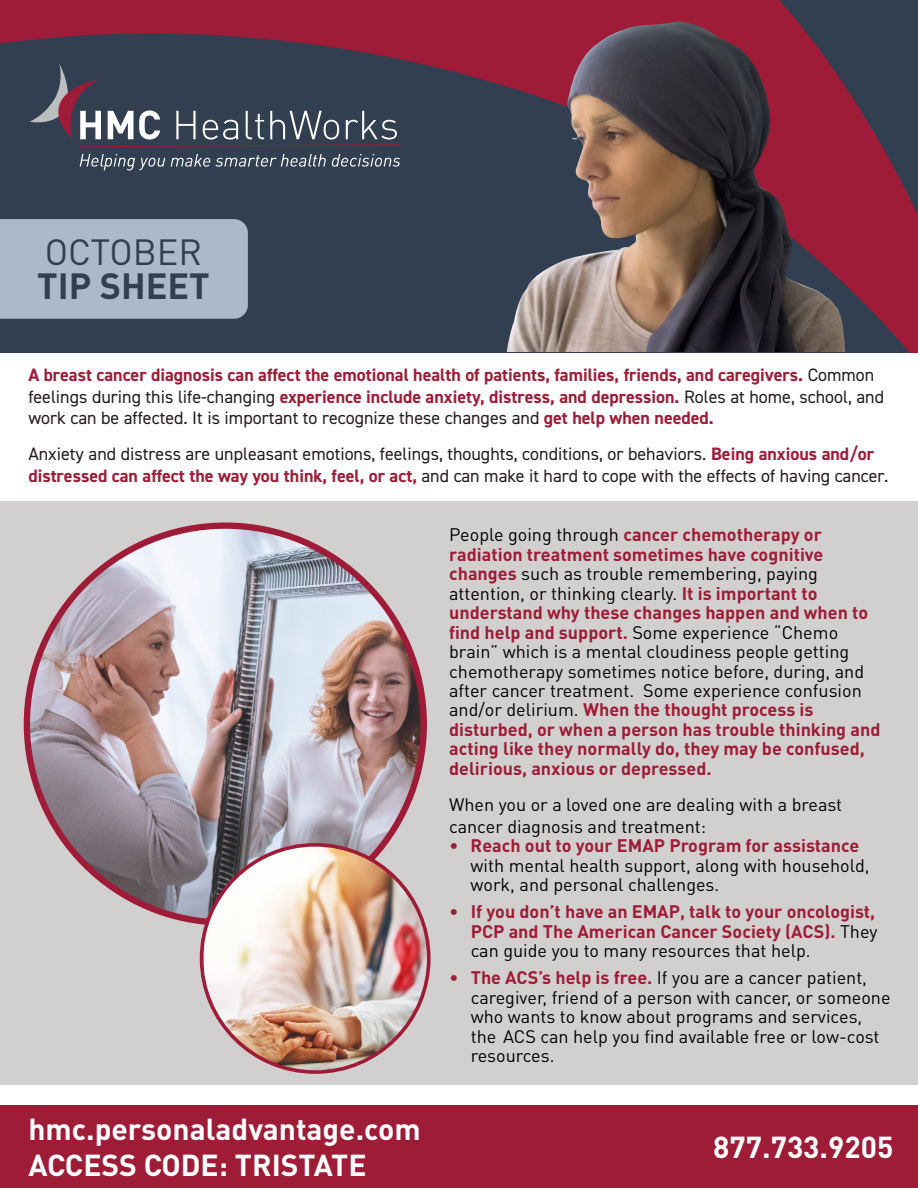
<style>
.page{position:relative;width:918px;height:1188px;background:#fff}
.page>*{position:absolute;margin:0;border:0;box-sizing:border-box;transform-origin:0 0}
.t1{font:700 36px "DIN Pro";color:#323f51}
.t2{font:36px "DIN Pro";color:#323f51}
.t3{font:700 30px/36px "DIN Pro";color:#fff}
.t4{font:700 18px/19.5px "DIN Pro";color:#9e1c37}
.t5{font:18px/19.5px "DIN Pro";color:#000}
.t6{font:700 18px/21.6px "DIN2014";color:#9e1c37}
.t7{font:18px/21.6px "DIN2014";color:#231f20}
.s1{font-weight:400;color:#231f20}
.s2{font-weight:700;color:#9e1c37}
.s3{font-weight:400;color:#000}
.s4{color:#9e1c37}
.s5{font-weight:400}
</style>
<div class="page">
<div style="left:0;top:501px;width:918px;height:584px;background:#d2d0cf"></div>
<svg style="left:0;top:0;width:918px;height:352px;background:#4f3a4e"></svg>
<div style="left:0;top:219px;width:248px;height:100px;background:#adb9ca"></div>
<div style="left:0;top:1105px;width:918px;height:83px;background:#9f1c37"></div>
<img style="left:27px;top:529px;width:397px;height:394px">
<img style="left:202px;top:845px;width:224px;height:227px">
<img style="left:507px;top:22px;width:338px;height:330px">
<h1 class="t2" style="left:45px;top:227px;width:159px">OCTOBER</h1>
<h1 class="t1" style="left:37px;top:262px;width:174px">TIP SHEET</h1>
<p class="t6" style="left:28px;top:364px;width:857px">A breast cancer diagnosis can affect the emotional health of patients, families, friends, and caregivers. <span class="s1">Common feelings during this life-changing</span> experience include anxiety, distress, and depression. <span class="s1">Roles at home, school, and work can be affected. It is important to recognize these changes and</span> get help when needed.</p>
<p class="t7" style="left:28px;top:443px;width:861px">Anxiety and distress are unpleasant emotions, feelings, thoughts, conditions, or behaviors. <span class="s2">Being anxious and/or distressed can affect the way you think, feel, or act,</span> and can make it hard to cope with the effects of having cancer.</p>
<h2 class="t3" style="left:28px;top:1110px;width:394px">hmc.personaladvantage.com<br>ACCESS CODE: TRISTATE</h2>
<p class="t4" style="left:449px;top:524px;width:433px"><span class="s3">People going through</span> cancer chemotherapy or radiation treatment sometimes have cognitive changes <span class="s3">such as trouble remembering, paying attention, or thinking clearly.</span> It is important to understand why these changes happen and when to find help and support. <span class="s3">Some experience “Chemo brain” which is a mental cloudiness people getting chemotherapy sometimes notice before, during, and after cancer treatment. Some experience confusion and/or delirium.</span> When the thought process is disturbed, or when a person has trouble thinking and acting like they normally do, they may be confused, delirious, anxious or depressed.</p>
<p class="t5" style="left:449px;top:793px;width:395px;line-height:21.6px">When you or a loved one are dealing with a breast cancer diagnosis and treatment:</p>
<p class="t5" style="left:471px;top:835px;width:401px;text-indent:-21px"><span class="s4">•</span> <span class="s2">Reach out to your EMAP Program for assistance </span>with mental health support, along with household, work, and personal challenges.</p>
<p class="t4" style="left:471px;top:901px;width:408px;text-indent:-21px"><span class="s5">•</span> If you don’t have an EMAP, talk to your oncologist,<br>PCP and The American Cancer Society (ACS). <span class="s3">They can guide you to many resources that help.</span></p>
<p class="t5" style="left:471px;top:967px;width:421px;text-indent:-21px"><span class="s4">•</span> <span class="s2">The ACS’s help is free.</span> If you are a cancer patient, caregiver, friend of a person with cancer, or someone who wants to know about programs and services, the ACS can help you find available free or low-cost resources.</p>
<h2 class="t3" style="left:713px;top:1128px;width:181px">877.733.9205</h2>
</div>
